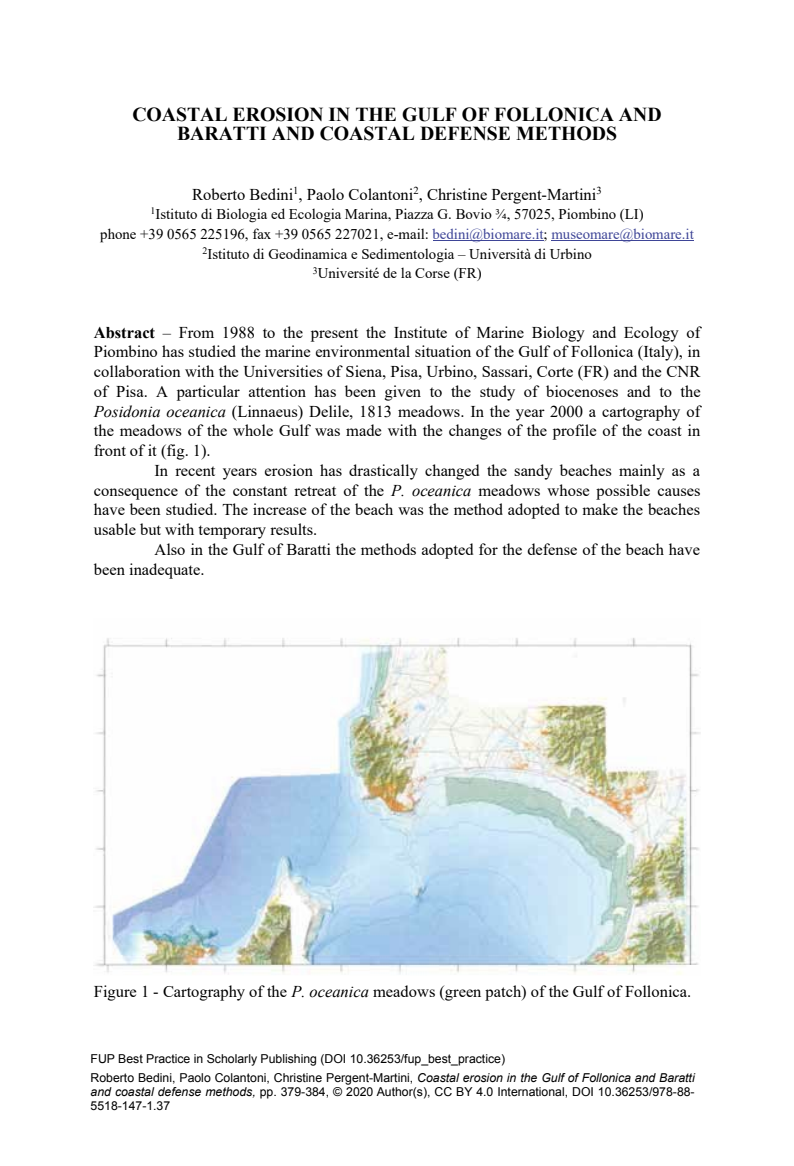
<style>
.page{position:relative;width:794px;height:1166px;background:#fff}
.page>*{position:absolute;margin:0;border:0;box-sizing:border-box;transform-origin:0 0}
.t1{font:700 19.78px/19.8px "Times New Roman";color:#000;text-align:center}
.t2{font:16.45px/19.8px "Times New Roman";color:#000;text-align:justify}
.t3{font:14.88px/19.8px "Times New Roman";color:#000;text-align:center}
.t4{font:12.25px/18.9px "Arial";color:#000}
.s1{color:#3e4597}
.s2{font-weight:700}
.s3{font-style:italic}
</style>
<div class="page">
<hr style="left:432px;top:241px;width:111px;height:1px;background:#3e4597">
<hr style="left:551px;top:241px;width:143px;height:1px;background:#3e4597">
<img style="left:94px;top:638px;width:606px;height:337px">
<p class="t1" style="left:132px;top:103px;width:531px">COASTAL EROSION IN THE GULF OF FOLLONICA AND<br>BARATTI AND COASTAL DEFENSE METHODS</p>
<p class="t2" style="left:192px;top:184px;width:411px">Roberto Bedini<sup>1</sup>, Paolo Colantoni<sup>2</sup>, Christine Pergent-Martini<sup>3</sup></p>
<p class="t3" style="left:100px;top:204px;width:595px"><sup>1</sup>Istituto di Biologia ed Ecologia Marina, Piazza G. Bovio ¾, 57025, Piombino (LI)<br>phone +39 0565 225196, fax +39 0565 227021, e-mail: <span class="s1">bedini@biomare.it</span>; <span class="s1">museomare@biomare.it </span><sup>2</sup>Istituto di Geodinamica e Sedimentologia – Università di Urbino<br><sup>3</sup>Université de la Corse (FR)</p>
<p class="t2" style="left:94px;top:322px;width:608px"><span class="s2">Abstract</span> – From 1988 to the present the Institute of Marine Biology and Ecology of Piombino has studied the marine environmental situation of the Gulf of Follonica (Italy), in collaboration with the Universities of Siena, Pisa, Urbino, Sassari, Corte (FR) and the CNR of Pisa. A particular attention has been given to the study of biocenoses and to the <span class="s3">Posidonia oceanica</span> (Linnaeus) Delile, 1813 meadows. In the year 2000 a cartography of the meadows of the whole Gulf was made with the changes of the profile of the coast in front of it (fig. 1).</p>
<p class="t2" style="left:94px;top:460px;width:608px;text-indent:61px">In recent years erosion has drastically changed the sandy beaches mainly as a consequence of the constant retreat of the <span class="s3">P. oceanica</span> meadows whose possible causes have been studied. The increase of the beach was the method adopted to make the beaches usable but with temporary results.</p>
<p class="t2" style="left:94px;top:539px;width:608px;text-indent:61px">Also in the Gulf of Baratti the methods adopted for the defense of the beach have been inadequate.</p>
<p class="t2" style="left:94px;top:981px;width:599px">Figure 1 - Cartography of the <span class="s3">P. oceanica</span> meadows (green patch) of the Gulf of Follonica.</p>
<p class="t4" style="left:91px;top:1049px;width:605px">FUP Best Practice in Scholarly Publishing (DOI 10.36253/fup_best_practice)<br>Roberto Bedini, Paolo Colantoni, Christine Pergent-Martini, <span class="s3">Coastal erosion in the Gulf of Follonica and Baratti</span></p>
<p class="t4" style="left:91px;top:1085px;width:605px;line-height:14px"><span class="s3">and coastal defense methods,</span> pp. 379-384, © 2020 Author(s), CC BY 4.0 International, DOI 10.36253/978-88-<br>5518-147-1.37</p>
<p class="t2" style="left:385px;top:1053px;width:26px">379</p>
</div>
